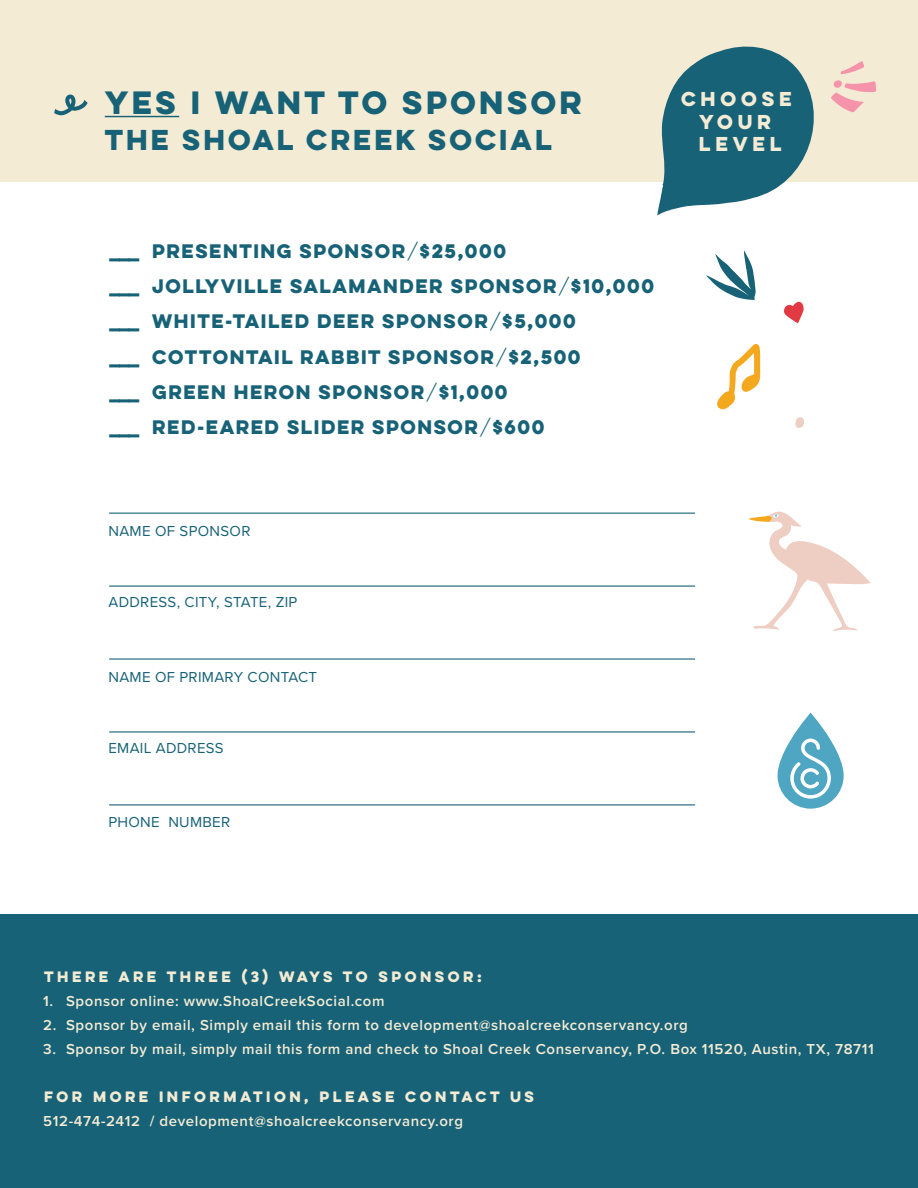
<style>
.page{position:relative;width:918px;height:1188px;background:#fff}
.page>*{position:absolute;margin:0;border:0;box-sizing:border-box;transform-origin:0 0}
.t1{font:700 28.95px "Lulo Clean One";letter-spacing:-.11em;color:#176277}
.t2{font:700 25.8px "Lulo Clean One";letter-spacing:-.11em;color:#176277}
.t3{font:700 18px/22.5px "Lulo Clean One";letter-spacing:.04em;color:#f4ebd4;text-align:center}
.t4{font:700 17.55px/35.1px "Lulo Clean One";letter-spacing:-.14em;color:#176277}
.t5{font:600 15px "Proxima Nova";letter-spacing:.04em;color:#f4ebd4}
.t6{font:15px "Proxima Nova";letter-spacing:.02em;color:#176277}
.t7{font:700 13.5px "Lulo Clean One";letter-spacing:.03em;color:#f4ebd4}
.s1{font-weight:400}
</style>
<div class="page">
<div style="left:0;top:0;width:918px;height:182px;background:#f4ebd4"></div>
<div style="left:0;top:914px;width:918px;height:274px;background:#176277"></div>
<svg style="left:54px;top:94px;width:34px;height:22px"></svg>
<hr style="left:105px;top:116px;width:74px;height:1px;background:#176277">
<hr style="left:109px;top:513px;width:586px;height:1px;background:#176277">
<hr style="left:109px;top:586px;width:586px;height:1px;background:#176277">
<hr style="left:109px;top:658px;width:586px;height:2px;background:#176277">
<hr style="left:109px;top:731px;width:586px;height:2px;background:#176277">
<hr style="left:109px;top:804px;width:586px;height:1px;background:#176277">
<svg style="left:657px;top:46px;width:219px;height:169px"></svg>
<svg style="left:717px;top:344px;width:43px;height:65px"></svg>
<svg style="left:784px;top:301px;width:20px;height:22px"></svg>
<svg style="left:795px;top:417px;width:9px;height:11px"></svg>
<svg style="left:706px;top:250px;width:50px;height:51px"></svg>
<svg style="left:749px;top:511px;width:122px;height:120px"></svg>
<svg style="left:778px;top:713px;width:66px;height:96px"></svg>
<h1 class="t1" style="left:105px;top:80px;width:485px">YES I WANT TO SPONSOR</h1>
<h2 class="t2" style="left:105px;top:119px;width:454px">THE SHOAL CREEK SOCIAL</h2>
<p class="t3" style="left:681px;top:87px;width:116px">CHOOSE<br>YOUR<br>LEVEL</p>
<p class="t4" style="left:108px;top:233px;width:551px">___ PRESENTING SPONSOR<span class="s1">/</span>$25,000<br>___ JOLLYVILLE SALAMANDER SPONSOR<span class="s1">/</span>$10,000 ___ WHITE-TAILED DEER SPONSOR<span class="s1">/</span>$5,000<br>___ COTTONTAIL RABBIT SPONSOR<span class="s1">/</span>$2,500<br>___ GREEN HERON SPONSOR<span class="s1">/</span>$1,000<br>___ RED-EARED SLIDER SPONSOR<span class="s1">/</span>$600</p>
<p class="t6" style="left:109px;top:520px;width:143px">NAME OF SPONSOR</p>
<p class="t6" style="left:109px;top:591px;width:190px">ADDRESS, CITY, STATE, ZIP</p>
<p class="t6" style="left:108px;top:665px;width:210px">NAME OF PRIMARY CONTACT</p>
<p class="t6" style="left:108px;top:737px;width:117px">EMAIL ADDRESS</p>
<p class="t6" style="left:108px;top:811px;width:123px">PHONE NUMBER</p>
<p class="t7" style="left:44px;top:967px;width:442px">THERE ARE THREE (3) WAYS TO SPONSOR:</p>
<p class="t5" style="left:43px;top:990px;width:343px">1. Sponsor online: www.ShoalCreekSocial.com</p>
<p class="t5" style="left:43px;top:1014px;width:646px">2. Sponsor by email, Simply email this form to development@shoalcreekconservancy.org</p>
<p class="t5" style="left:43px;top:1038px;width:832px">3. Sponsor by mail, simply mail this form and check to Shoal Creek Conservancy, P.O. Box 11520, Austin, TX, 78711</p>
<p class="t7" style="left:44px;top:1087px;width:494px">FOR MORE INFORMATION, PLEASE CONTACT US</p>
<p class="t5" style="left:43px;top:1110px;width:421px">512-474-2412 / development@shoalcreekconservancy.org</p>
</div>
